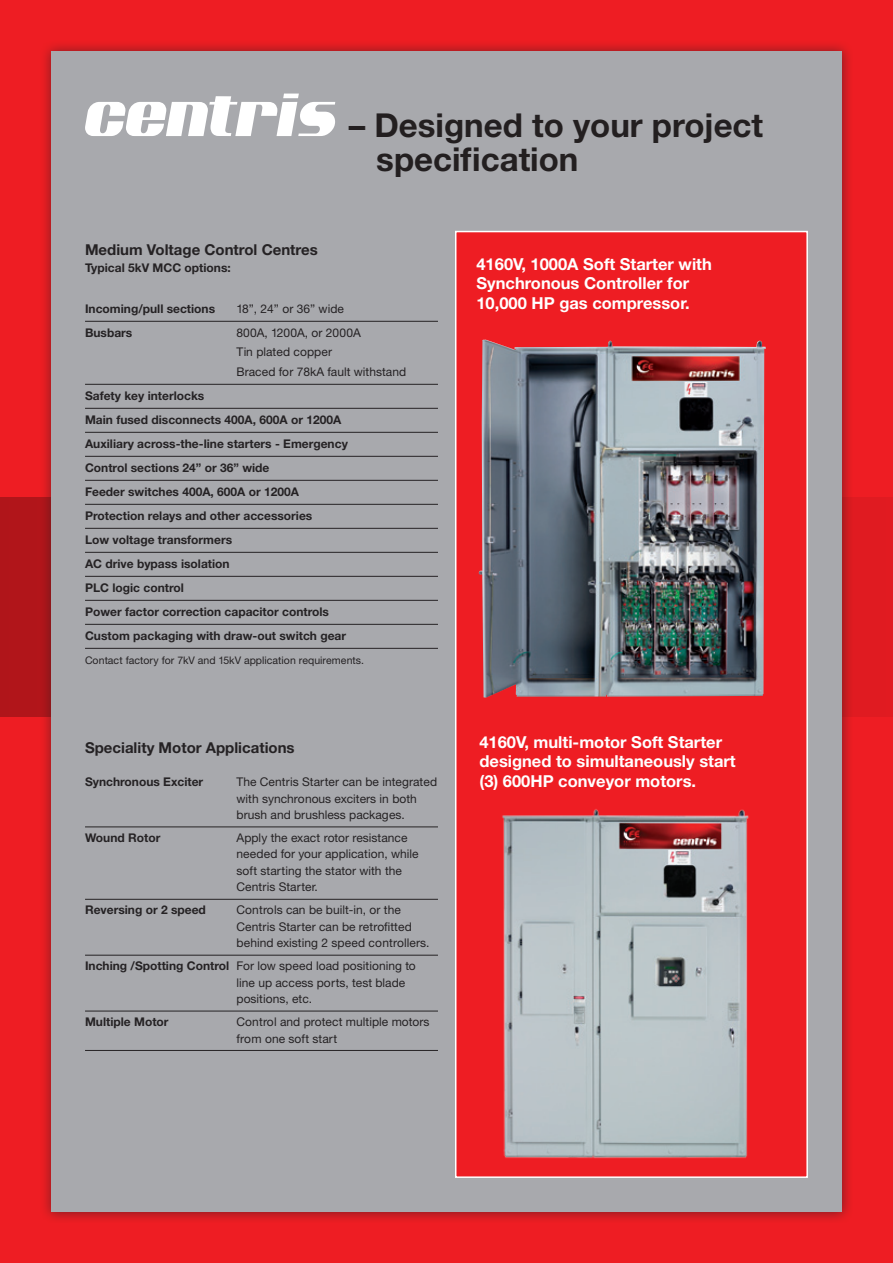
<style>
.page{position:relative;width:893px;height:1263px;background:#ee1d23}
.page>*{position:absolute;margin:0;border:0;box-sizing:border-box;transform-origin:0 0}
.t1{font:700 33px/34.5px "Helvetica Neue";color:#231f20}
.t2{font:700 16.5px/19.5px "Helvetica Neue";color:#fff}
.t3{font:700 15px "Helvetica Neue";color:#252224}
.t4{font:12px/16.5px "Helvetica Neue";color:#252224}
.t5{font:700 12px/24px "Helvetica Neue";color:#252224}
.t6{font:10.5px "Helvetica Neue";color:#252224}
.s1{font-weight:700}
</style>
<div class="page">
<svg style="left:0;top:497px;width:893px;height:219px"></svg>
<div style="left:39px;top:39px;width:814px;height:1184px;background:#231f20;opacity:.55"></div>
<div style="left:51px;top:51px;width:791px;height:1161px;background:#a8a9ad"></div>
<svg style="left:85px;top:94px;width:250px;height:42px"></svg>
<div style="left:455px;top:230px;width:353px;height:948px;background:#ee1d23"></div>
<hr style="left:85px;top:321px;width:353px;height:1px;background:#252224">
<hr style="left:85px;top:384px;width:353px;height:1px;background:#252224">
<hr style="left:85px;top:408px;width:353px;height:1px;background:#252224">
<hr style="left:85px;top:432px;width:353px;height:1px;background:#252224">
<hr style="left:85px;top:456px;width:353px;height:1px;background:#252224">
<hr style="left:85px;top:480px;width:353px;height:1px;background:#252224">
<hr style="left:85px;top:504px;width:353px;height:1px;background:#252224">
<hr style="left:85px;top:528px;width:353px;height:1px;background:#252224">
<hr style="left:85px;top:552px;width:353px;height:1px;background:#252224">
<hr style="left:85px;top:576px;width:353px;height:1px;background:#252224">
<hr style="left:85px;top:600px;width:353px;height:1px;background:#252224">
<hr style="left:85px;top:624px;width:353px;height:1px;background:#252224">
<hr style="left:85px;top:648px;width:353px;height:1px;background:#252224">
<hr style="left:85px;top:827px;width:353px;height:1px;background:#252224">
<hr style="left:85px;top:899px;width:353px;height:1px;background:#252224">
<hr style="left:85px;top:955px;width:353px;height:1px;background:#252224">
<hr style="left:85px;top:1011px;width:353px;height:1px;background:#252224">
<hr style="left:85px;top:1050px;width:353px;height:1px;background:#252224">
<img style="left:479px;top:340px;width:287px;height:358px">
<img style="left:480px;top:798px;width:292px;height:370px">
<h1 class="t1" style="left:376px;top:107px;width:388px;text-indent:-28px">– Designed to your project specification</h1>
<p class="t3" style="left:85px;top:240px;width:234px">Medium Voltage Control Centres</p>
<p class="t5" style="left:85px;top:255px;width:147px">Typical 5kV MCC options:</p>
<p class="t5" style="left:85px;top:296px;width:132px">Incoming/pull sections</p>
<p class="t4" style="left:237px;top:300px;width:109px">18”, 24” or 36” wide</p>
<p class="t5" style="left:85px;top:320px;width:49px">Busbars</p>
<p class="t4" style="left:237px;top:322px;width:171px;line-height:19.5px">800A, 1200A, or 2000A<br>Tin plated copper<br>Braced for 78kA fault withstand</p>
<p class="t5" style="left:85px;top:383px;width:264px">Safety key interlocks<br>Main fused disconnects 400A, 600A or 1200A Auxiliary across-the-line starters - Emergency Control sections 24” or 36” wide<br>Feeder switches 400A, 600A or 1200A Protection relays and other accessories<br>Low voltage transformers<br>AC drive bypass isolation<br>PLC logic control<br>Power factor correction capacitor controls Custom packaging with draw-out switch gear</p>
<p class="t6" style="left:85px;top:654px;width:281px">Contact factory for 7kV and 15kV application requirements.</p>
<p class="t3" style="left:85px;top:738px;width:211px">Speciality Motor Applications</p>
<p class="t5" style="left:85px;top:769px;width:120px">Synchronous Exciter</p>
<p class="t4" style="left:237px;top:773px;width:202px">The Centris Starter can be integrated with synchronous exciters in both brush and brushless packages.</p>
<p class="t5" style="left:85px;top:825px;width:77px">Wound Rotor</p>
<p class="t4" style="left:237px;top:829px;width:184px">Apply the exact rotor resistance needed for your application, while soft starting the stator with the<br>Centris Starter.</p>
<p class="t5" style="left:85px;top:898px;width:122px">Reversing or 2 speed</p>
<p class="t4" style="left:237px;top:901px;width:194px">Controls can be built-in, or the<br>Centris Starter can be retrofitted behind existing 2 speed controllers.</p>
<p class="t4" style="left:237px;top:957px;width:181px;text-indent:-152px"><span class="s1">Inching /Spotting Control</span> For low speed load positioning to line up access ports, test blade positions, etc.</p>
<p class="t5" style="left:85px;top:1009px;width:85px">Multiple Motor</p>
<p class="t4" style="left:237px;top:1013px;width:194px">Control and protect multiple motors from one soft start</p>
<h2 class="t2" style="left:476px;top:254px;width:237px">4160V, 1000A Soft Starter with<br>Synchronous Controller for<br>10,000 HP gas compressor.</h2>
<h2 class="t2" style="left:479px;top:731px;width:258px">4160V, multi-motor Soft Starter designed to simultaneously start (3) 600HP conveyor motors.</h2>
</div>
